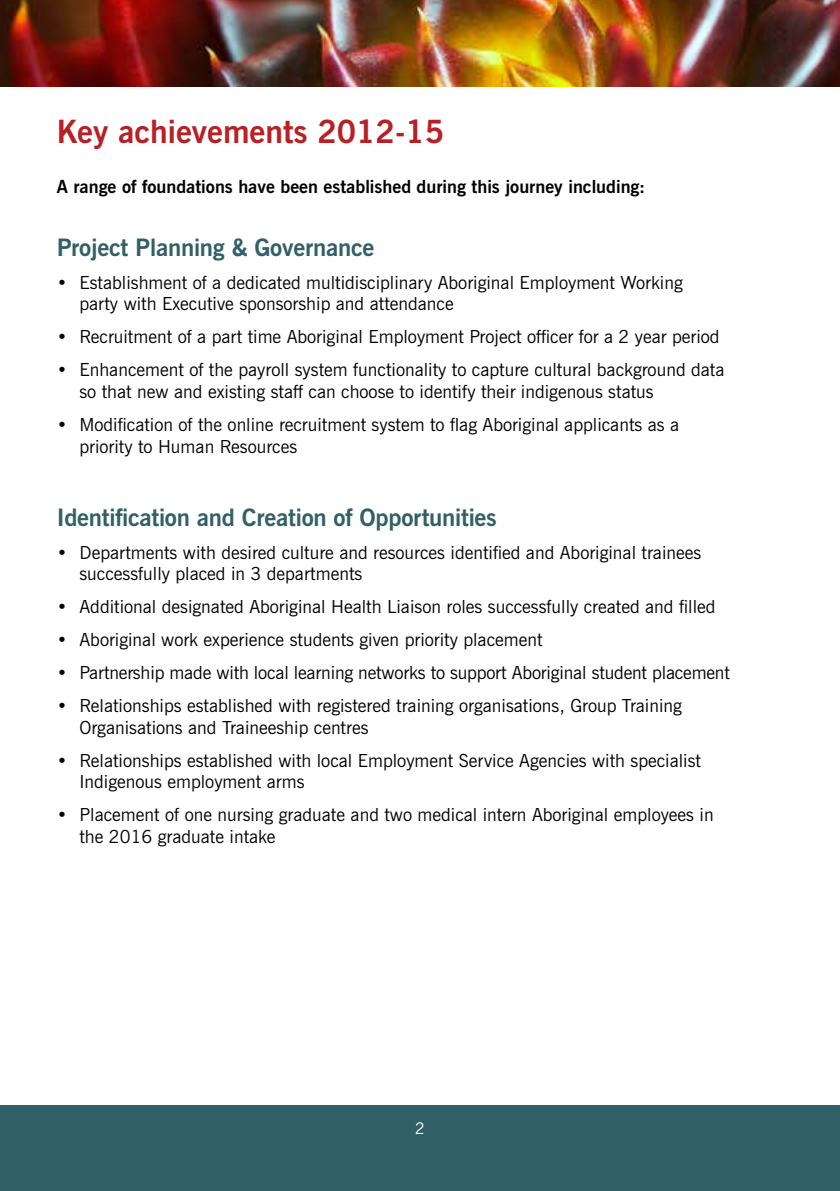
<style>
.page{position:relative;width:840px;height:1191px;background:#fff}
.page>*{position:absolute;margin:0;border:0;box-sizing:border-box;transform-origin:0 0}
.t1{font:700 32px "News Gothic BT";color:#b72126}
.t2{font:700 24px "News Gothic BT";letter-spacing:-.01em;color:#316066}
.t3{font:18px/21.6px "News Gothic BT";color:#000}
.t4{font:700 18px "News Gothic BT";color:#000}
.t5{font:16px "News Gothic BT";color:#fff}
</style>
<div class="page">
<div style="left:0;top:1106px;width:839px;height:85px;background:#316066"></div>
<hr style="left:839px;top:1106px;width:1px;height:85px;background:#316066">
<img style="left:0;top:0;width:839px;height:86px">
<h1 class="t1" style="left:57px;top:112px;width:389px">Key achievements 2012-15</h1>
<p class="t4" style="left:57px;top:176px;width:590px">A range of foundations have been established during this journey including:</p>
<h2 class="t2" style="left:57px;top:233px;width:319px">Project Planning &amp; Governance</h2>
<p class="t3" style="left:79px;top:271px;width:604px;text-indent:-23px">• Establishment of a dedicated multidisciplinary Aboriginal Employment Working party with Executive sponsorship and attendance</p>
<p class="t3" style="left:57px;top:326px;width:664px">• Recruitment of a part time Aboriginal Employment Project officer for a 2 year period</p>
<p class="t3" style="left:79px;top:359px;width:646px;text-indent:-23px">• Enhancement of the payroll system functionality to capture cultural background data so that new and existing staff can choose to identify their indigenous status</p>
<p class="t3" style="left:79px;top:413px;width:601px;text-indent:-23px">• Modification of the online recruitment system to flag Aboriginal applicants as a priority to Human Resources</p>
<h2 class="t2" style="left:57px;top:502px;width:441px">Identification and Creation of Opportunities</h2>
<p class="t3" style="left:79px;top:541px;width:623px;text-indent:-23px">• Departments with desired culture and resources identified and Aboriginal trainees successfully placed in 3 departments</p>
<p class="t3" style="left:57px;top:596px;width:660px">• Additional designated Aboriginal Health Liaison roles successfully created and filled</p>
<p class="t3" style="left:57px;top:629px;width:487px">• Aboriginal work experience students given priority placement</p>
<p class="t3" style="left:57px;top:661px;width:674px">• Partnership made with local learning networks to support Aboriginal student placement</p>
<p class="t3" style="left:79px;top:694px;width:603px;text-indent:-23px">• Relationships established with registered training organisations, Group Training<br>Organisations and Traineeship centres</p>
<p class="t3" style="left:79px;top:749px;width:622px;text-indent:-23px">• Relationships established with local Employment Service Agencies with specialist<br>Indigenous employment arms</p>
<p class="t3" style="left:79px;top:804px;width:635px;text-indent:-23px">• Placement of one nursing graduate and two medical intern Aboriginal employees in the 2016 graduate intake</p>
<p class="t5" style="left:415px;top:1118px;width:11px">2</p>
</div>
